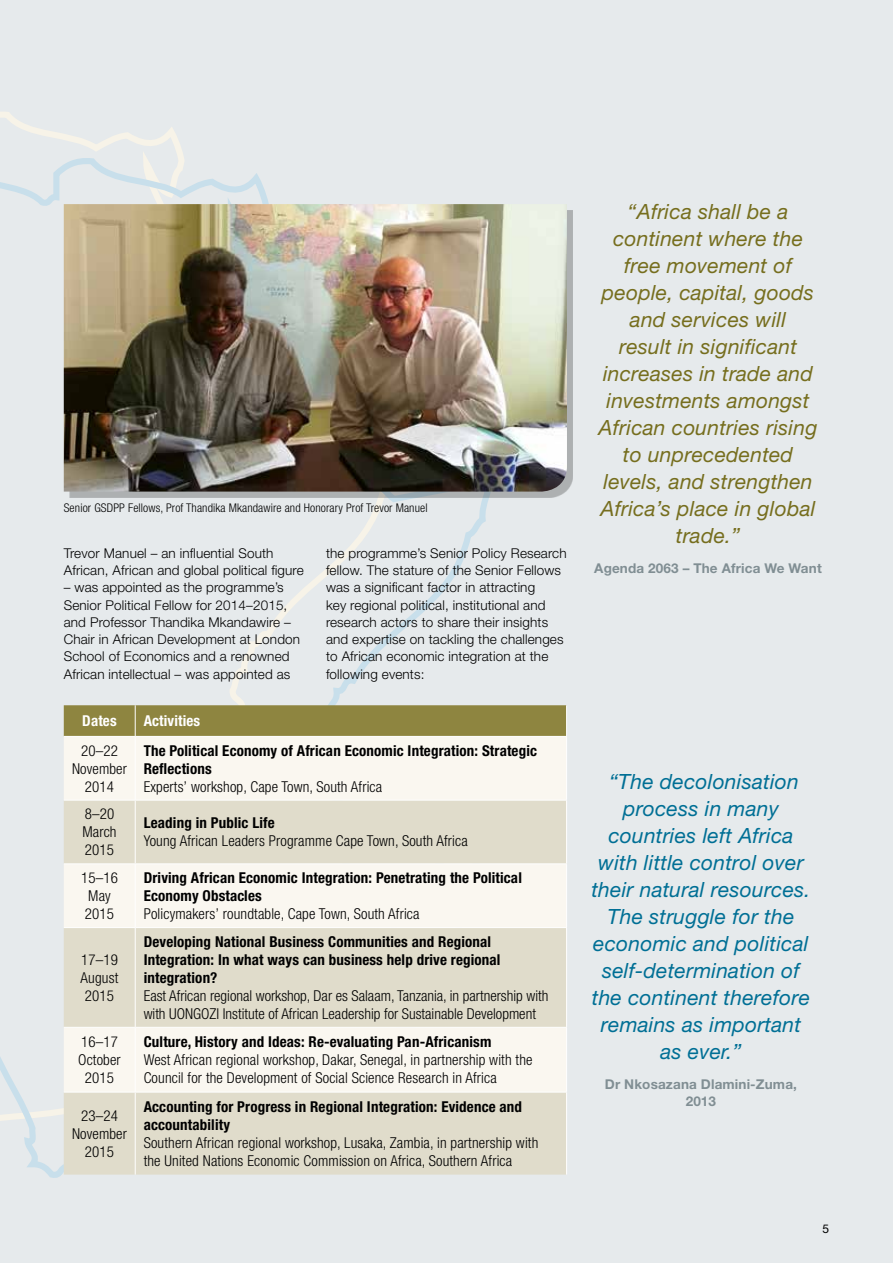
<style>
.page{position:relative;width:893px;height:1263px;background:#e6eaec}
.page>*{position:absolute;margin:0;border:0;box-sizing:border-box;transform-origin:0 0}
.t1{font:italic 21px/27px "Helvetica Neue LT Std";letter-spacing:.01em;color:#766e1e;text-align:center}
.t2{font:italic 21px/27px "Helvetica Neue LT Std";letter-spacing:.01em;color:#006f95;text-align:center}
.t3{font:300 condensed 15px/18px "Helvetica Neue LT Std";letter-spacing:.01em;color:#000}
.t4{font:700 condensed 15px/18px "Helvetica Neue LT Std";letter-spacing:.01em;color:#000}
.t5{font:700 condensed 15px "Helvetica Neue LT Std";letter-spacing:.01em;color:#fff}
.t6{font:300 13.5px/17.2px "Helvetica Neue LT Std";letter-spacing:.01em;color:#000}
.t7{font:700 13.5px/17.2px "Helvetica Neue LT Std";letter-spacing:.01em;color:#808e93;text-align:center}
.t8{font:300 condensed 12px "Helvetica Neue LT Std";letter-spacing:.01em;color:#000}
.t9{font:12px "Helvetica Neue LT Std";color:#000}
</style>
<div class="page">
<svg style="left:0;top:112px;width:492px;height:1066px"></svg>
<div style="left:70px;top:210px;width:503px;height:288px;background:#000;opacity:.25"></div>
<img style="left:64px;top:204px;width:503px;height:288px">
<div style="left:64px;top:705px;width:502px;height:31px;background:#8e8540"></div>
<div style="left:64px;top:737px;width:502px;height:63px;background:#faf7f0"></div>
<svg style="left:64px;top:801px;width:502px;height:373px;background:#e8e5d7"></svg>
<hr style="left:135px;top:705px;width:1px;height:31px;background:#fff">
<hr style="left:566px;top:705px;width:1px;height:31px;background:#fff">
<hr style="left:64px;top:736px;width:71px;height:1px;background:#fff">
<hr style="left:135px;top:736px;width:432px;height:1px;background:#fff">
<hr style="left:135px;top:737px;width:1px;height:63px;background:#fff">
<hr style="left:566px;top:737px;width:1px;height:63px;background:#fff">
<hr style="left:64px;top:800px;width:71px;height:1px;background:#fff">
<hr style="left:135px;top:800px;width:432px;height:1px;background:#fff">
<hr style="left:135px;top:800px;width:1px;height:63px;background:#fff">
<hr style="left:566px;top:800px;width:1px;height:63px;background:#fff">
<hr style="left:64px;top:863px;width:71px;height:1px;background:#fff">
<hr style="left:135px;top:863px;width:432px;height:1px;background:#fff">
<hr style="left:135px;top:864px;width:1px;height:63px;background:#fff">
<hr style="left:566px;top:864px;width:1px;height:63px;background:#fff">
<hr style="left:64px;top:927px;width:71px;height:1px;background:#fff">
<hr style="left:135px;top:927px;width:432px;height:1px;background:#fff">
<hr style="left:135px;top:928px;width:1px;height:99px;background:#fff">
<hr style="left:566px;top:928px;width:1px;height:99px;background:#fff">
<hr style="left:64px;top:1027px;width:71px;height:1px;background:#fff">
<hr style="left:135px;top:1027px;width:432px;height:1px;background:#fff">
<hr style="left:135px;top:1028px;width:1px;height:64px;background:#fff">
<hr style="left:566px;top:1028px;width:1px;height:64px;background:#fff">
<hr style="left:64px;top:1092px;width:71px;height:1px;background:#fff">
<hr style="left:135px;top:1092px;width:432px;height:1px;background:#fff">
<hr style="left:135px;top:1092px;width:1px;height:82px;background:#fff">
<hr style="left:566px;top:1092px;width:1px;height:82px;background:#fff">
<p class="t8" style="left:64px;top:501px;width:365px">Senior GSDPP Fellows, Prof Thandika Mkandawire and Honorary Prof Trevor Manuel</p>
<p class="t6" style="left:64px;top:544px;width:242px">Trevor Manuel – an influential South<br>African, African and global political figure</p>
<p class="t6" style="left:64px;top:579px;width:238px">– was appointed as the programme’s Senior Political Fellow for 2014–2015, and Professor Thandika Mkandawire – Chair in African Development at London School of Economics and a renowned African intellectual – was appointed as</p>
<p class="t6" style="left:326px;top:544px;width:242px">the programme’s Senior Policy Research fellow. The stature of the Senior Fellows was a significant factor in attracting<br>key regional political, institutional and research actors to share their insights and expertise on tackling the challenges to African economic integration at the following events:</p>
<p class="t5" style="left:82px;top:712px;width:36px">Dates</p>
<p class="t5" style="left:144px;top:712px;width:58px">Activities</p>
<p class="t3" style="left:72px;top:741px;width:56px;text-align:center">20–22<br>November<br>2014</p>
<p class="t4" style="left:144px;top:741px;width:395px">The Political Economy of African Economic Integration: Strategic<br>Reflections</p>
<p class="t3" style="left:144px;top:777px;width:240px">Experts’ workshop, Cape Town, South Africa</p>
<p class="t3" style="left:82px;top:805px;width:36px">8–20<br>March<br>2015</p>
<p class="t4" style="left:144px;top:814px;width:133px">Leading in Public Life</p>
<p class="t3" style="left:144px;top:832px;width:326px">Young African Leaders Programme Cape Town, South Africa</p>
<p class="t3" style="left:81px;top:869px;width:38px">15–16<br>May<br>2015</p>
<p class="t4" style="left:144px;top:868px;width:380px">Driving African Economic Integration: Penetrating the Political<br>Economy Obstacles</p>
<p class="t3" style="left:144px;top:905px;width:277px">Policymakers’ roundtable, Cape Town, South Africa</p>
<p class="t3" style="left:81px;top:950px;width:39px;text-align:justify">17–19<br>August 2015</p>
<p class="t4" style="left:144px;top:932px;width:358px">Developing National Business Communities and Regional<br>Integration: In what ways can business help drive regional integration?</p>
<p class="t3" style="left:144px;top:986px;width:406px">East African regional workshop, Dar es Salaam, Tanzania, in partnership with with Uongozi Institute of African Leadership for Sustainable Development</p>
<p class="t3" style="left:78px;top:1033px;width:44px;text-align:center">16–17<br>October<br>2015</p>
<p class="t4" style="left:144px;top:1032px;width:349px">Culture, History and Ideas: Re-evaluating Pan-Africanism</p>
<p class="t3" style="left:144px;top:1051px;width:390px">West African regional workshop, Dakar, Senegal, in partnership with the<br>Council for the Development of Social Science Research in Africa</p>
<p class="t3" style="left:72px;top:1106px;width:56px;text-align:center">23–24<br>November<br>2015</p>
<p class="t4" style="left:144px;top:1097px;width:380px">Accounting for Progress in Regional Integration: Evidence and accountability</p>
<p class="t3" style="left:144px;top:1133px;width:396px">Southern African regional workshop, Lusaka, Zambia, in partnership with the United Nations Economic Commission on Africa, Southern Africa</p>
<p class="t1" style="left:599px;top:198px;width:220px">“Africa shall be a continent where the free movement of people, capital, goods and services will<br>result in significant increases in trade and investments amongst<br>African countries rising to unprecedented levels, and strengthen<br>Africa’s place in global trade.”</p>
<p class="t7" style="left:594px;top:559px;width:229px">Agenda 2063 – The Africa We Want</p>
<h1 class="t2" style="left:591px;top:768px;width:220px">“The decolonisation process in many countries left Africa with little control over their natural resources.<br>The struggle for the economic and political self-determination of the continent therefore remains as important as ever.”</h1>
<p class="t7" style="left:605px;top:1075px;width:194px">Dr Nkosazana Dlamini-Zuma,<br>2013</p>
<p class="t9" style="left:822px;top:1221px;width:8px">5</p>
</div>
